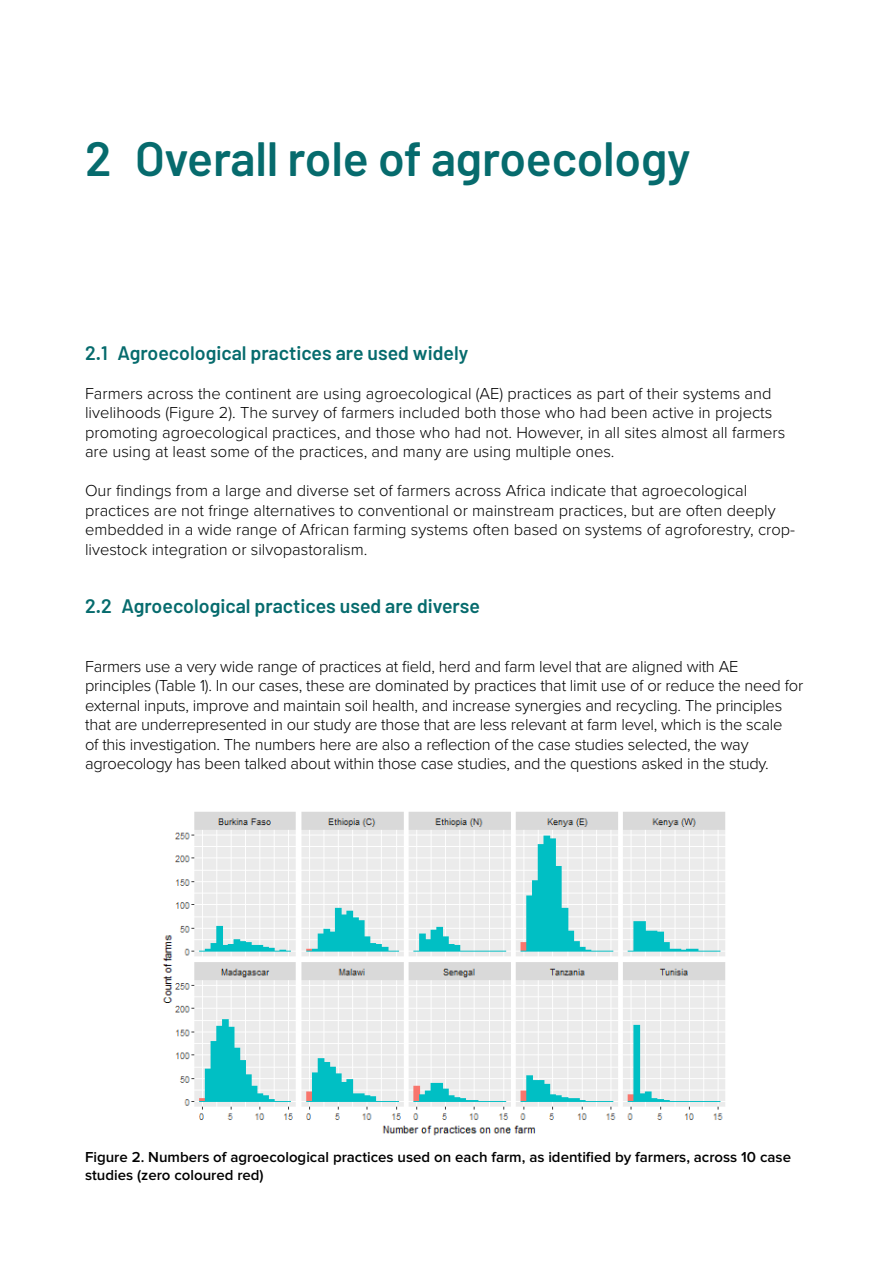
<style>
.page{position:relative;width:893px;height:1263px;background:#fff}
.page>*{position:absolute;margin:0;border:0;box-sizing:border-box;transform-origin:0 0}
.t1{font:600 48px "Barlow";letter-spacing:-.005em;color:#066b6d}
.t2{font:600 19.5px "Barlow";color:#066b6d}
.t3{font:300 16.5px/19.5px "Proxima Nova";color:#000}
.t4{font:600 15px/18px "Proxima Nova";color:#000}
</style>
<div class="page">
<img style="left:162px;top:812px;width:563px;height:324px">
<h1 class="t1" style="left:85px;top:128px;width:607px">2 Overall role of agroecology</h1>
<p class="t2" style="left:85px;top:341px;width:385px">2.1 Agroecological practices are used widely</p>
<p class="t3" style="left:85px;top:383px;width:702px">Farmers across the continent are using agroecological (AE) practices as part of their systems and livelihoods (Figure 2). The survey of farmers included both those who had been active in projects promoting agroecological practices, and those who had not. However, in all sites almost all farmers are using at least some of the practices, and many are using multiple ones.</p>
<p class="t3" style="left:85px;top:480px;width:712px">Our findings from a large and diverse set of farmers across Africa indicate that agroecological practices are not fringe alternatives to conventional or mainstream practices, but are often deeply embedded in a wide range of African farming systems often based on systems of agroforestry, crop&shy;livestock integration or silvopastoralism.</p>
<p class="t2" style="left:85px;top:594px;width:396px">2.2 Agroecological practices used are diverse</p>
<p class="t3" style="left:85px;top:656px;width:720px">Farmers use a very wide range of practices at field, herd and farm level that are aligned with AE principles (Table 1). In our cases, these are dominated by practices that limit use of or reduce the need for external inputs, improve and maintain soil health, and increase synergies and recycling. The principles that are underrepresented in our study are those that are less relevant at farm level, which is the scale<br>of this investigation. The numbers here are also a reflection of the case studies selected, the way agroecology has been talked about within those case studies, and the questions asked in the study.</p>
<p class="t4" style="left:85px;top:1149px;width:707px">Figure 2. Numbers of agroecological practices used on each farm, as identified by farmers, across 10 case studies (zero coloured red)</p>
</div>
